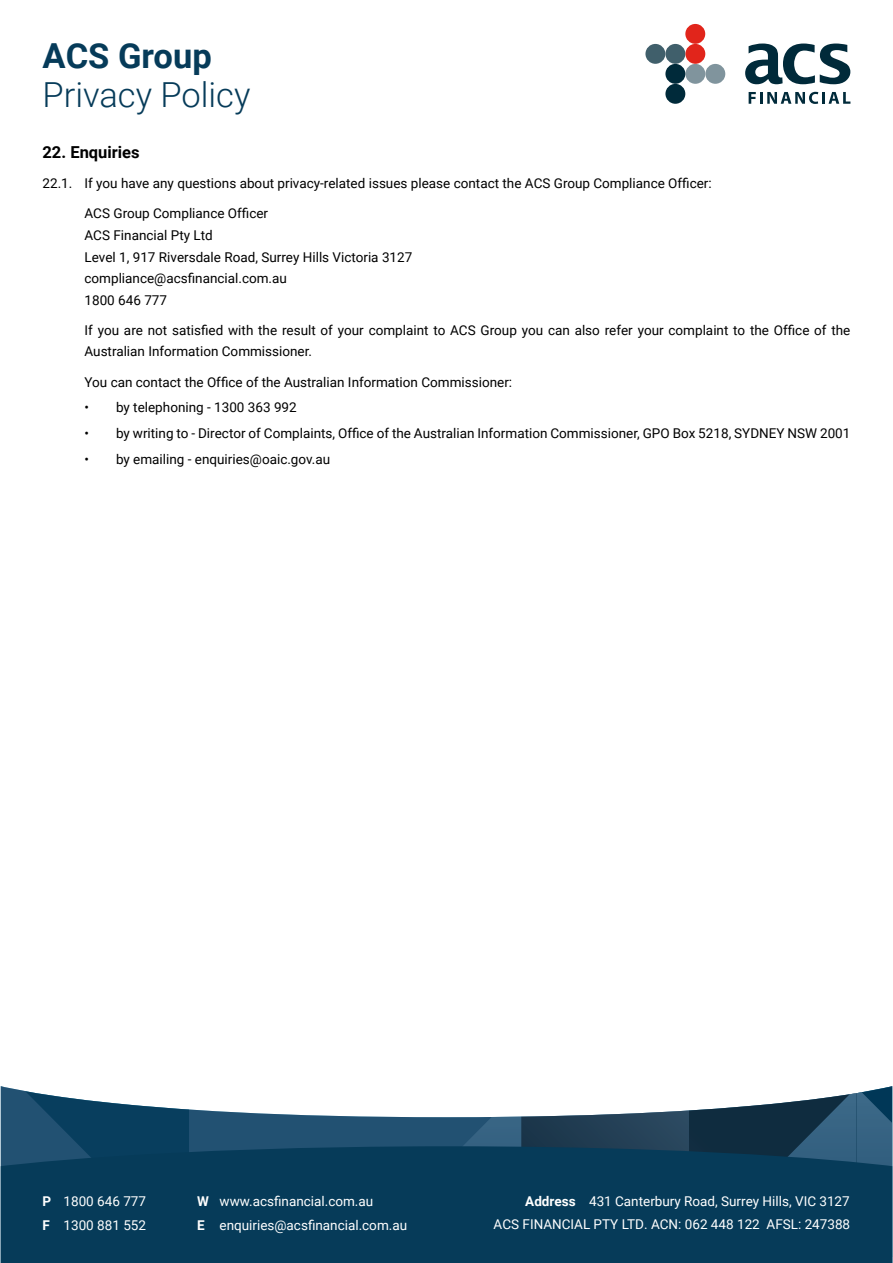
<style>
.page{position:relative;width:893px;height:1263px;background:#fff}
.page>*{position:absolute;margin:0;border:0;box-sizing:border-box;transform-origin:0 0}
.t1{font:300 34.5px "Roboto";color:#063b59}
.t2{font:700 34.5px "Roboto";color:#063b59}
.t3{font:700 16.5px "Roboto";color:#000}
.t4{font:13.5px/21.6px "Roboto";color:#000}
.t5{font:13.5px "Roboto";color:#fff}
.s1{font-weight:700}
</style>
<div class="page">
<div style="left:685px;top:64px;width:20px;height:20px;background:#80949d;border-radius:50%"></div>
<div style="left:705px;top:64px;width:20px;height:20px;background:#80949d;border-radius:50%"></div>
<div style="left:665px;top:44px;width:20px;height:20px;background:#405f6b;border-radius:50%"></div>
<div style="left:665px;top:64px;width:20px;height:20px;background:#002a3a;border-radius:50%"></div>
<div style="left:665px;top:84px;width:20px;height:20px;background:#002a3a;border-radius:50%"></div>
<div style="left:645px;top:44px;width:20px;height:20px;background:#405f6b;border-radius:50%"></div>
<div style="left:685px;top:44px;width:20px;height:20px;background:#e1251b;border-radius:50%"></div>
<div style="left:685px;top:24px;width:20px;height:20px;background:#e1251b;border-radius:50%"></div>
<svg style="left:745px;top:44px;width:105px;height:40px"></svg>
<svg style="left:749px;top:92px;width:101px;height:12px"></svg>
<svg style="left:21px;top:1086px;width:871px;height:60px"></svg>
<div style="left:1px;top:1146px;width:891px;height:117px;background:#063b59"></div>
<h1 class="t2" style="left:43px;top:32px;width:171px">ACS Group</h1>
<h1 class="t1" style="left:43px;top:70px;width:209px">Privacy Policy</h1>
<p class="t3" style="left:43px;top:141px;width:99px">22. Enquiries</p>
<p class="t4" style="left:43px;top:172px;width:671px">22.1. If you have any questions about privacy‐related issues please contact the ACS Group Compliance Officer:</p>
<p class="t4" style="left:85px;top:202px;width:329px">ACS Group Compliance Officer<br>ACS Financial Pty Ltd<br>Level 1, 917 Riversdale Road, Surrey Hills Victoria 3127 compliance@acsfinancial.com.au<br>1800 646 777</p>
<p class="t4" style="left:85px;top:319px;width:767px">If you are not satisfied with the result of your complaint to ACS Group you can also refer your complaint to the Office of the<br>Australian Information Commissioner.</p>
<p class="t4" style="left:85px;top:370px;width:429px">You can contact the Office of the Australian Information Commissioner:</p>
<p class="t4" style="left:85px;top:396px;width:214px">• by telephoning ‐ 1300 363 992</p>
<p class="t4" style="left:85px;top:422px;width:767px">• by writing to ‐ Director of Complaints, Office of the Australian Information Commissioner, GPO Box 5218, SYDNEY NSW 2001</p>
<p class="t4" style="left:85px;top:448px;width:247px">• by emailing ‐ enquiries@oaic.gov.au</p>
<p class="t5" style="left:43px;top:1192px;width:105px"><span class="s1">P</span> 1800 646 777</p>
<p class="t5" style="left:197px;top:1192px;width:178px"><span class="s1">W</span> www.acsfinancial.com.au</p>
<p class="t5" style="left:525px;top:1192px;width:326px"><span class="s1">Address</span> 431 Canterbury Road, Surrey Hills, VIC 3127</p>
<p class="t5" style="left:43px;top:1216px;width:105px"><span class="s1">F</span> 1300 881 552</p>
<p class="t5" style="left:197px;top:1216px;width:212px"><span class="s1">E</span> enquiries@acsfinancial.com.au</p>
<p class="t5" style="left:494px;top:1214px;width:358px">ACS FINANCIAL PTY LTD. ACN: 062 448 122 AFSL: 247388</p>
</div>
